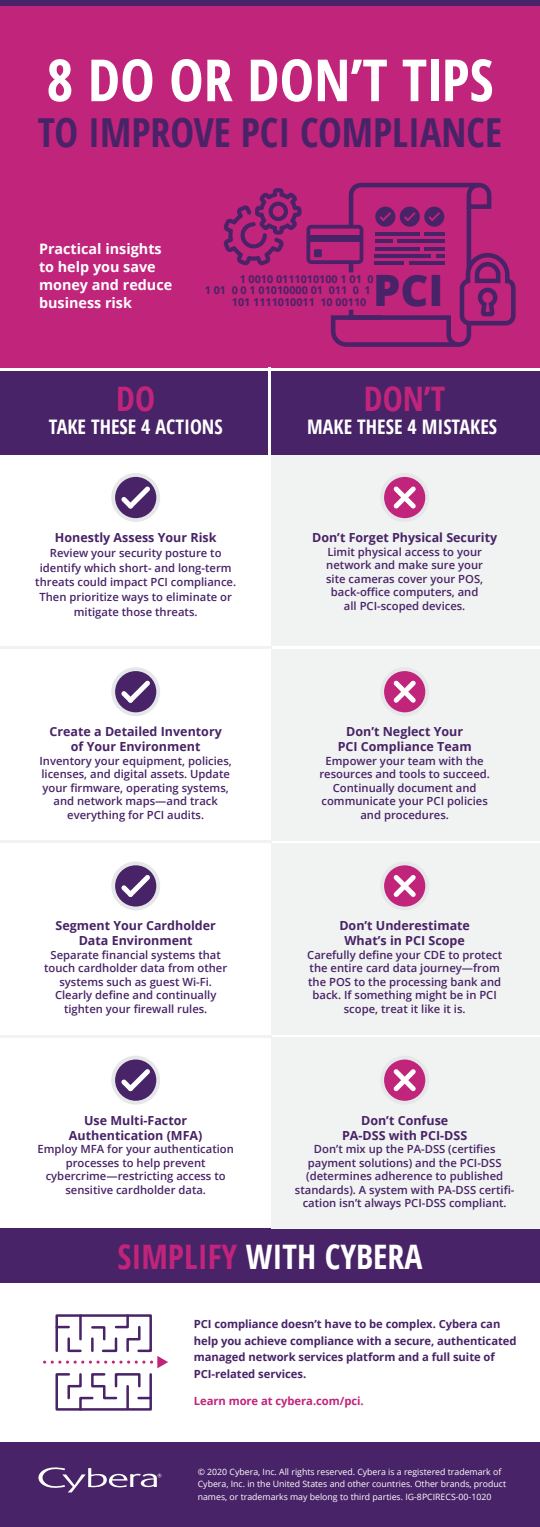
<style>
.page{position:relative;width:540px;height:1527px;background:#fff}
.page>*{position:absolute;margin:0;border:0;box-sizing:border-box;transform-origin:0 0}
.t1{font:700 condensed 58.12px "Open Sans";color:#fff}
.t2{font:800 43.25px "Open Sans";color:#482367}
.t3{font:700 condensed 39.88px "Open Sans";color:#482367}
.t4{font:700 condensed 33.75px "Open Sans";color:#fff}
.t5{font:700 condensed 33.75px "Open Sans";color:#c1247b}
.t6{font:700 condensed 20px "Open Sans";color:#fff}
.t7{font:700 14.38px/18px "Open Sans";color:#fff}
.t8{font:700 12.5px/15px "Open Sans";color:#482367;text-align:center}
.t9{font:600 11.25px/13.5px "Open Sans";color:#482367;text-align:center}
.t10{font:700 11.25px/16.5px "Open Sans";letter-spacing:-.005em;color:#482367}
.t11{font:700 11.25px "Open Sans";letter-spacing:-.005em;color:#c1247b}
.t12{font:700 10.75px/10.9px "Open Sans";color:#482367}
.t13{font:8.75px/12.5px "Open Sans";color:#fff}
.s1{color:#c1247b}
</style>
<div class="page">
<div style="left:271px;top:455px;width:269px;height:191px;background:#f1f2f2"></div>
<div style="left:271px;top:649px;width:269px;height:191px;background:#f1f2f2"></div>
<div style="left:0;top:3px;width:540px;height:377px;background:#c1247b"></div>
<div style="left:0;top:370px;width:540px;height:85px;background:#482367"></div>
<div style="left:0;top:0;width:540px;height:6px;background:#482367"></div>
<hr style="left:0;top:367px;width:540px;height:3px;background:#fff">
<hr style="left:0;top:646px;width:271px;height:3px;background:#f1f2f2">
<hr style="left:269px;top:367px;width:2px;height:89px;background:#fff">
<svg style="left:223px;top:188px;width:79px;height:78px"></svg>
<svg style="left:329px;top:182px;width:189px;height:189px"></svg>
<div style="left:308px;top:227px;width:54px;height:35px;background:#c1247b;border-radius:3px"></div>
<div style="left:306px;top:225px;width:57px;height:39px;border:4px solid #482367;border-radius:3px"></div>
<div style="left:308px;top:235px;width:54px;height:6px;background:#482367"></div>
<div style="left:314px;top:249px;width:8px;height:8px;background:#482367"></div>
<div style="left:0;top:1228px;width:540px;height:54px;background:#482367"></div>
<div style="left:0;top:1442px;width:540px;height:84px;background:#482367"></div>
<svg style="left:38px;top:1467px;width:123px;height:24px"></svg>
<svg style="left:381px;top:473px;width:48px;height:49px"></svg>
<svg style="left:381px;top:668px;width:48px;height:48px"></svg>
<div style="left:271px;top:843px;width:269px;height:191px;background:#f1f2f2"></div>
<hr style="left:0;top:840px;width:271px;height:3px;background:#f1f2f2">
<svg style="left:381px;top:862px;width:48px;height:48px"></svg>
<div style="left:271px;top:1037px;width:269px;height:191px;background:#f1f2f2"></div>
<hr style="left:0;top:1034px;width:271px;height:3px;background:#f1f2f2">
<svg style="left:381px;top:1056px;width:48px;height:48px"></svg>
<svg style="left:111px;top:473px;width:49px;height:49px"></svg>
<svg style="left:111px;top:667px;width:49px;height:49px"></svg>
<svg style="left:111px;top:861px;width:49px;height:49px"></svg>
<svg style="left:111px;top:1056px;width:49px;height:48px"></svg>
<svg style="left:52px;top:1314px;width:116px;height:97px"></svg>
<h1 class="t1" style="left:46px;top:39px;width:449px">8 DO OR DON’T TIPS</h1>
<h3 class="t3" style="left:38px;top:105px;width:466px">TO IMPROVE PCI COMPLIANCE</h3>
<p class="t7" style="left:39px;top:239px;width:135px">Practical insights to help you save money and reduce business risk</p>
<h2 class="t2" style="left:373px;top:258px;width:72px">PCI</h2>
<p class="t12" style="left:205px;top:274px;width:185px;text-indent:35px">1 0010 0111010100 1 01 0 1<br>1 01 0 0 1 01010000 01 011 0 1</p>
<p class="t12" style="left:232px;top:296px;width:148px">101 1111010011 10 00110 1</p>
<h3 class="t5" style="left:116px;top:375px;width:40px">DO</h3>
<h3 class="t6" style="left:49px;top:413px;width:175px">TAKE THESE 4 ACTIONS</h3>
<p class="t8" style="left:55px;top:529px;width:163px">Honestly Assess Your Risk</p>
<p class="t9" style="left:35px;top:545px;width:202px;line-height:14.8px">Review your security posture to identify which short- and long-term threats could impact PCI compliance.<br>Then prioritize ways to eliminate or mitigate those threats.</p>
<p class="t8" style="left:50px;top:723px;width:174px">Create a Detailed Inventory of Your Environment</p>
<p class="t9" style="left:39px;top:753px;width:194px">Inventory your equipment, policies, licenses, and digital assets. Update your firmware, operating systems, and network maps—and track everything for PCI audits.</p>
<p class="t8" style="left:56px;top:917px;width:162px">Segment Your Cardholder<br>Data Environment</p>
<p class="t9" style="left:44px;top:947px;width:185px">Separate financial systems that touch cardholder data from other systems such as guest Wi-Fi.<br>Clearly define and continually tighten your firewall rules.</p>
<p class="t8" style="left:69px;top:1112px;width:135px">Use Multi-Factor<br>Authentication (MFA)</p>
<p class="t9" style="left:38px;top:1141px;width:198px">Employ MFA for your authentication processes to help prevent cybercrime—restricting access to sensitive cardholder data.</p>
<h3 class="t5" style="left:364px;top:375px;width:83px">DON’T</h3>
<h3 class="t6" style="left:307px;top:413px;width:191px">MAKE THESE 4 MISTAKES</h3>
<p class="t8" style="left:312px;top:529px;width:187px">Don’t Forget Physical Security</p>
<p class="t9" style="left:326px;top:544px;width:159px">Limit physical access to your network and make sure your site cameras cover your POS, back-office computers, and all PCI-scoped devices.</p>
<p class="t8" style="left:338px;top:723px;width:135px">Don’t Neglect Your<br>PCI Compliance Team</p>
<p class="t9" style="left:319px;top:753px;width:172px">Empower your team with the resources and tools to succeed.<br>Continually document and communicate your PCI policies and procedures.</p>
<p class="t8" style="left:339px;top:917px;width:132px">Don’t Underestimate<br>What’s in PCI Scope</p>
<p class="t9" style="left:307px;top:947px;width:196px">Carefully define your CDE to protect the entire card data journey—from the POS to the processing bank and back. If something might be in PCI scope, treat it like it is.</p>
<p class="t8" style="left:342px;top:1112px;width:127px">Don’t Confuse<br>PA-DSS with PCI-DSS</p>
<p class="t9" style="left:295px;top:1141px;width:221px">Don’t mix up the PA-DSS (certifies payment solutions) and the PCI-DSS (determines adherence to published standards). A system with PA-DSS certifi&shy;cation isn’t always PCI-DSS compliant.</p>
<h3 class="t4" style="left:117px;top:1232px;width:307px"><span class="s1">SIMPLIFY</span> WITH CYBERA</h3>
<p class="t10" style="left:194px;top:1315px;width:324px">PCI compliance doesn’t have to be complex. Cybera can help you achieve compliance with a secure, authenticated managed network services platform and a full suite of PCI-related services.</p>
<p class="t11" style="left:194px;top:1393px;width:171px">Learn more at cybera.com/pci.</p>
<p class="t13" style="left:198px;top:1464px;width:310px">© 2020 Cybera, Inc. All rights reserved. Cybera is a registered trademark of<br>Cybera, Inc. in the United States and other countries. Other brands, product names, or trademarks may belong to third parties. IG-8PCIRECS-00-1020</p>
</div>
